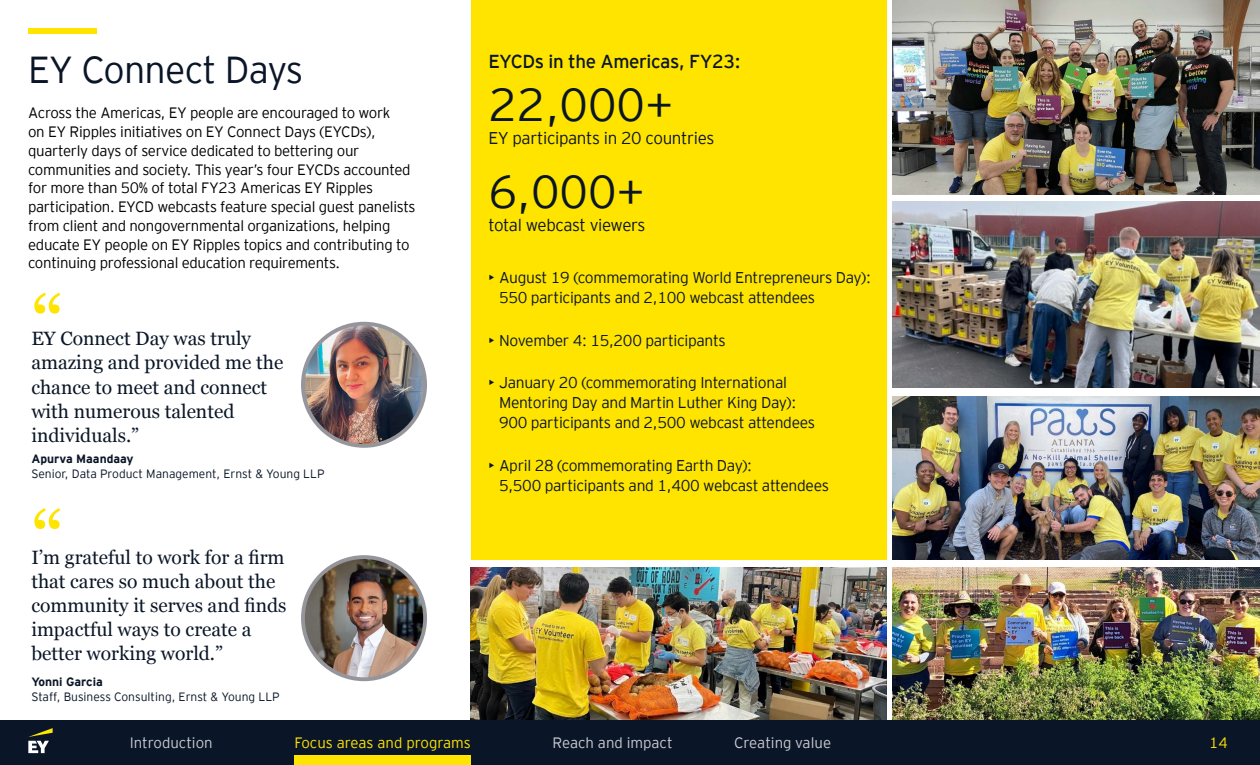
<style>
.page{position:relative;width:1260px;height:765px;background:#fff}
.page>*{position:absolute;margin:0;border:0;box-sizing:border-box;transform-origin:0 0}
.t1{font:79.5px "Georgia";color:#ffe400}
.t2{font:300 45.88px "EY Interstate";color:#0a1627}
.t3{font:300 37.5px "EY Interstate";letter-spacing:-.02em;color:#0a1627}
.t4{font:19.25px/24.1px "Georgia";color:#0a1627}
.t5{font:18.75px "EY Interstate";letter-spacing:-.02em;color:#0a1627}
.t6{font:300 17px "EY Interstate";letter-spacing:-.02em;color:#0a1627}
.t7{font:300 15.62px/20px "EY Interstate";letter-spacing:-.02em;color:#0a1627}
.t8{font:300 15px/18.8px "EY Interstate";letter-spacing:-.02em;color:#000}
.t9{font:300 15px "EY Interstate";color:#cacad1}
.t10{font:300 15px "EY Interstate";color:#ffe400}
.t11{font:300 12px "EY Interstate";color:#0a1627}
.t12{font:700 12px "EY Interstate";color:#0a1627}
</style>
<div class="page">
<div style="left:471px;top:0;width:415px;height:560px;background:#ffe400"></div>
<div style="left:28px;top:28px;width:69px;height:6px;background:#ffe400"></div>
<img style="left:893px;top:1px;width:367px;height:194px">
<img style="left:893px;top:201px;width:367px;height:187px">
<img style="left:893px;top:396px;width:367px;height:164px">
<img style="left:893px;top:567px;width:367px;height:153px">
<img style="left:471px;top:567px;width:415px;height:153px">
<img style="left:303px;top:324px;width:122px;height:122px;border-radius:61px">
<div style="left:301px;top:322px;width:126px;height:126px;border:4px solid #95959c;border-radius:50%"></div>
<img style="left:303px;top:559px;width:122px;height:120px">
<div style="left:301px;top:555px;width:126px;height:126px;border:4px solid #95959c;border-radius:50%"></div>
<div style="left:0;top:720px;width:1260px;height:45px;background:#0a1627"></div>
<svg style="left:28px;top:728px;width:25px;height:25px"></svg>
<div style="left:294px;top:756px;width:177px;height:9px;background:#ffe400"></div>
<h3 class="t3" style="left:28px;top:44px;width:277px">EY Connect Days</h3>
<p class="t8" style="left:28px;top:103px;width:389px">Across the Americas, EY people are encouraged to work<br>on EY Ripples initiatives on EY Connect Days (EYCDs), quarterly days of service dedicated to bettering our communities and society. This year’s four EYCDs accounted for more than 50% of total FY23 Americas EY Ripples participation. EYCD webcasts feature special guest panelists from client and nongovernmental organizations, helping educate EY people on EY Ripples topics and contributing to continuing professional education requirements.</p>
<h1 class="t1" style="left:31px;top:266px;width:34px">“</h1>
<p class="t4" style="left:31px;top:326px;width:253px">EY Connect Day was truly amazing and provided me the chance to meet and connect with numerous talented individuals.”</p>
<p class="t12" style="left:31px;top:450px;width:104px">Apurva Maandaay</p>
<p class="t11" style="left:31px;top:465px;width:295px">Senior, Data Product Management, Ernst &amp; Young LLP</p>
<h1 class="t1" style="left:31px;top:482px;width:34px">“</h1>
<p class="t4" style="left:31px;top:544px;width:257px">I’m grateful to work for a firm that cares so much about the community it serves and finds impactful ways to create a better working world.”</p>
<p class="t12" style="left:31px;top:673px;width:73px">Yonni Garcia</p>
<p class="t11" style="left:31px;top:688px;width:250px">Staff, Business Consulting, Ernst &amp; Young LLP</p>
<p class="t5" style="left:488px;top:48px;width:254px">EYCDs in the Americas, FY23:</p>
<h2 class="t2" style="left:488px;top:72px;width:187px">22,000+</h2>
<p class="t6" style="left:488px;top:126px;width:227px">EY participants in 20 countries</p>
<h2 class="t2" style="left:488px;top:159px;width:158px">6,000+</h2>
<p class="t6" style="left:488px;top:213px;width:159px">total webcast viewers</p>
<p class="t7" style="left:499px;top:267px;width:373px;text-indent:-11px">• August 19 (commemorating World Entrepreneurs Day):<br>550 participants and 2,100 webcast attendees</p>
<p class="t7" style="left:488px;top:329px;width:239px">• November 4: 15,200 participants</p>
<p class="t7" style="left:499px;top:372px;width:318px;text-indent:-11px">• January 20 (commemorating International<br>Mentoring Day and Martin Luther King Day):<br>900 participants and 2,500 webcast attendees</p>
<p class="t7" style="left:499px;top:454px;width:332px;text-indent:-11px">• April 28 (commemorating Earth Day):<br>5,500 participants and 1,400 webcast attendees</p>
<p class="t9" style="left:130px;top:732px;width:85px">Introduction</p>
<p class="t10" style="left:294px;top:732px;width:178px">Focus areas and programs</p>
<p class="t9" style="left:553px;top:732px;width:122px">Reach and impact</p>
<p class="t9" style="left:734px;top:732px;width:98px">Creating value</p>
<p class="t10" style="left:1209px;top:732px;width:20px">14</p>
</div>
